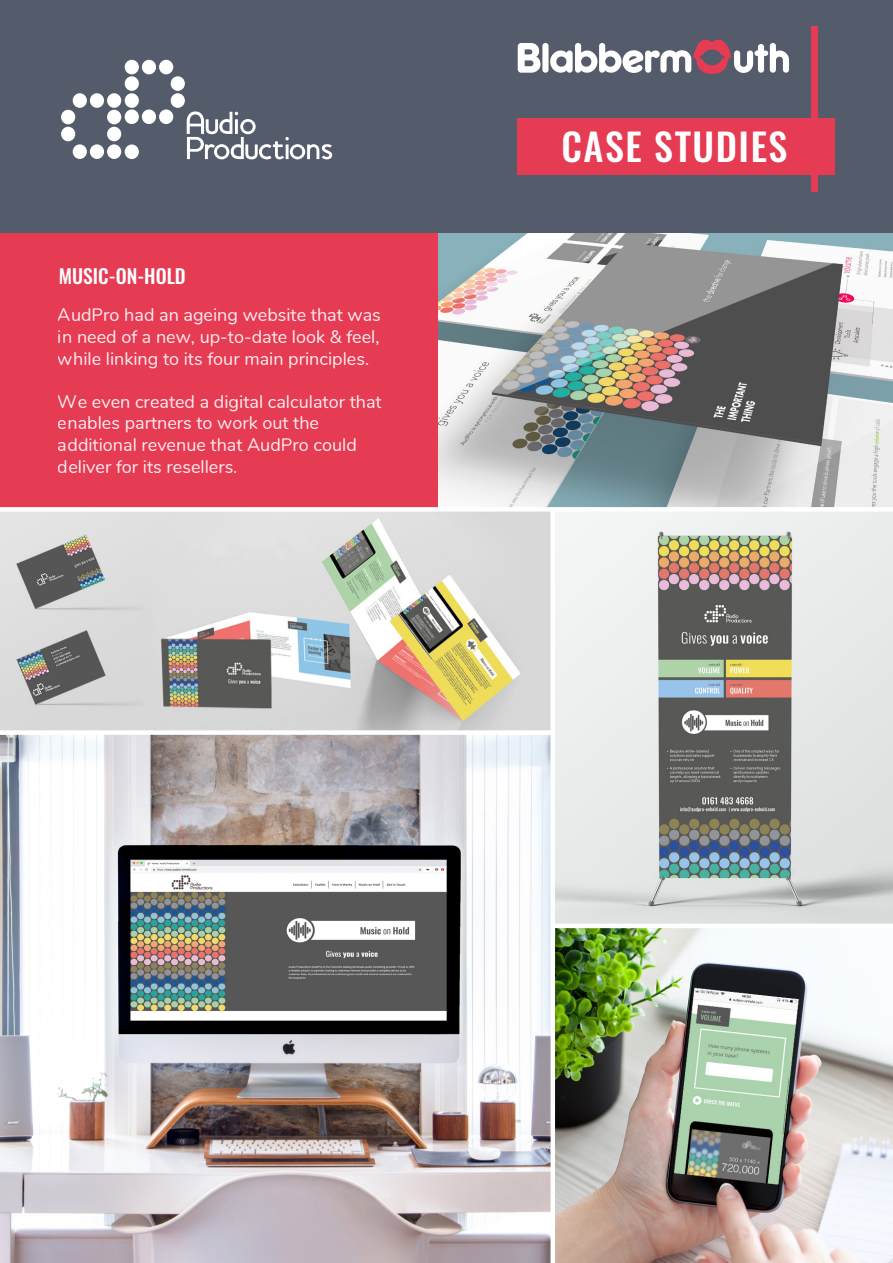
<style>
.page{position:relative;width:893px;height:1263px;background:#fff}
.page>*{position:absolute;margin:0;border:0;box-sizing:border-box;transform-origin:0 0}
.t1{font:500 37.65px "Oswald";letter-spacing:.04em;color:#fff}
.t2{font:500 19.5px "Oswald";color:#fff}
.t3{font:18px/21.6px "Nunito";color:#fff;text-align:justify}
</style>
<div class="page">
<img style="left:438px;top:233px;width:455px;height:274px">
<div style="left:0;top:230px;width:438px;height:279px;background:#e53b53"></div>
<div style="left:0;top:0;width:893px;height:233px;background:#545b6b"></div>
<svg style="left:518px;top:40px;width:271px;height:34px"></svg>
<div style="left:811px;top:26px;width:7px;height:166px;background:#e53b53"></div>
<div style="left:518px;top:118px;width:317px;height:57px;background:#e53b53"></div>
<svg style="left:187px;top:111px;width:145px;height:48px"></svg>
<div style="left:125px;top:60px;width:14px;height:14px;background:#fff;border-radius:50%"></div>
<div style="left:142px;top:60px;width:14px;height:14px;background:#fff;border-radius:50%"></div>
<div style="left:159px;top:60px;width:14px;height:14px;background:#fff;border-radius:50%"></div>
<div style="left:125px;top:76px;width:14px;height:15px;background:#fff;border-radius:50%"></div>
<div style="left:171px;top:76px;width:14px;height:15px;background:#fff;border-radius:50%"></div>
<div style="left:125px;top:93px;width:14px;height:15px;background:#fff;border-radius:50%"></div>
<div style="left:171px;top:93px;width:14px;height:15px;background:#fff;border-radius:50%"></div>
<div style="left:125px;top:109px;width:14px;height:15px;background:#fff;border-radius:50%"></div>
<div style="left:142px;top:109px;width:14px;height:15px;background:#fff;border-radius:50%"></div>
<div style="left:159px;top:109px;width:14px;height:15px;background:#fff;border-radius:50%"></div>
<div style="left:125px;top:144px;width:14px;height:15px;background:#fff;border-radius:50%"></div>
<div style="left:107px;top:93px;width:14px;height:15px;background:#fff;border-radius:50%"></div>
<div style="left:90px;top:93px;width:14px;height:15px;background:#fff;border-radius:50%"></div>
<div style="left:73px;top:93px;width:14px;height:15px;background:#fff;border-radius:50%"></div>
<div style="left:107px;top:110px;width:14px;height:14px;background:#fff;border-radius:50%"></div>
<div style="left:61px;top:110px;width:14px;height:14px;background:#fff;border-radius:50%"></div>
<div style="left:107px;top:127px;width:14px;height:14px;background:#fff;border-radius:50%"></div>
<div style="left:61px;top:127px;width:14px;height:14px;background:#fff;border-radius:50%"></div>
<div style="left:107px;top:144px;width:14px;height:15px;background:#fff;border-radius:50%"></div>
<div style="left:90px;top:144px;width:14px;height:15px;background:#fff;border-radius:50%"></div>
<div style="left:73px;top:144px;width:14px;height:15px;background:#fff;border-radius:50%"></div>
<img style="left:0;top:735px;width:550px;height:528px">
<img style="left:0;top:512px;width:550px;height:218px">
<img style="left:555px;top:512px;width:338px;height:412px">
<img style="left:555px;top:928px;width:338px;height:335px">
<div style="left:0;top:507px;width:893px;height:5px;background:#fff"></div>
<p class="t2" style="left:59px;top:266px;width:128px">MUSIC-ON-HOLD</p>
<p class="t3" style="left:58px;top:303px;width:324px">AudPro had an ageing website that was in need of a new, up-to-date look &amp; feel, while linking to its four main principles.</p>
<p class="t3" style="left:58px;top:390px;width:325px;text-align:left">We even created a digital calculator that enables partners to work out the additional revenue that AudPro could deliver for its resellers.</p>
<h1 class="t1" style="left:561px;top:127px;width:228px">CASE STUDIES</h1>
</div>
